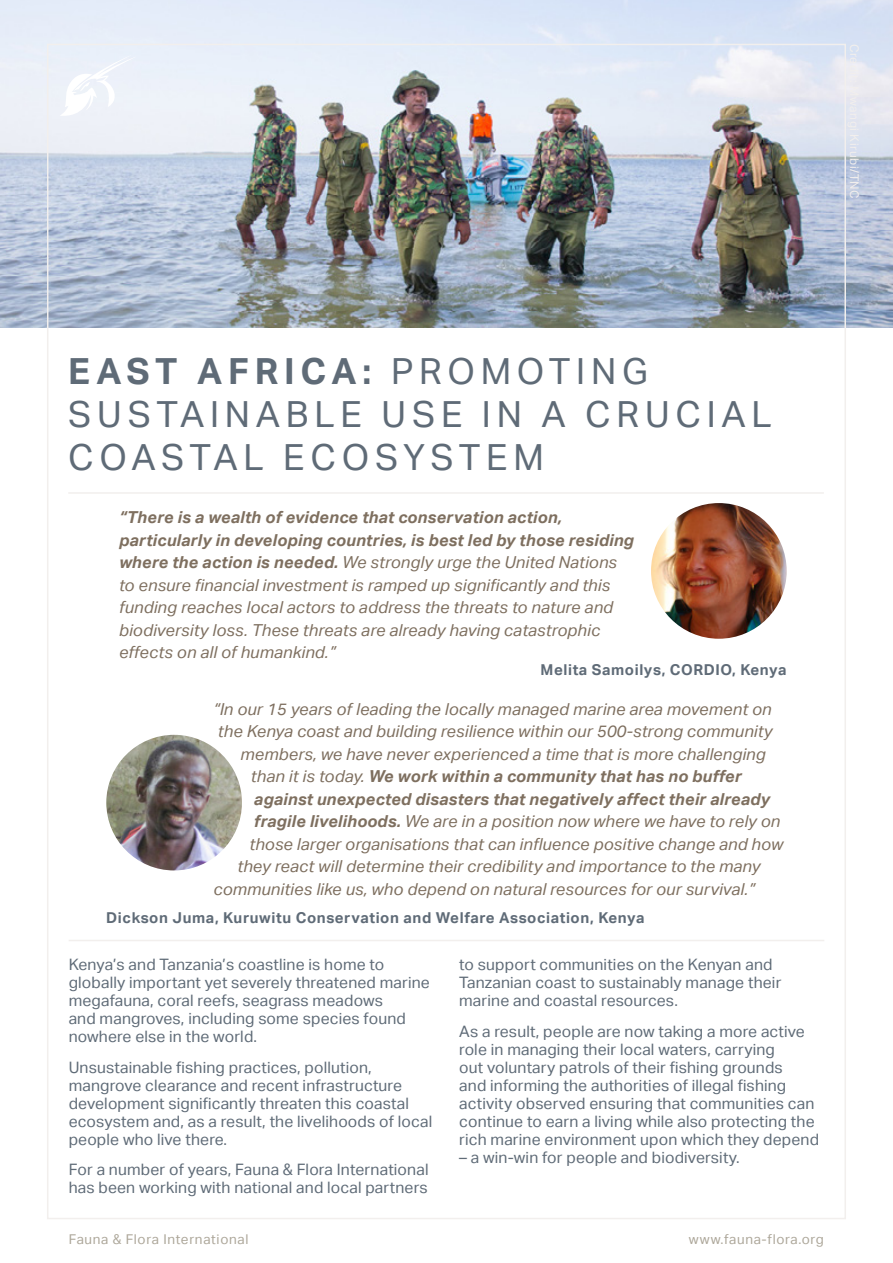
<style>
.page{position:relative;width:893px;height:1263px;background:#fff}
.page>*{position:absolute;margin:0;border:0;box-sizing:border-box;transform-origin:0 0}
.t1{font:36px/43.2px "Aktiv Grotesk";letter-spacing:.16em;color:#5f6b77}
.t2{font:italic 16.5px/22.5px "Aktiv Grotesk";letter-spacing:.01em;color:#7e6f5f}
.t3{font:italic 700 16.5px "Aktiv Grotesk";letter-spacing:.01em;color:#7e6f5f}
.t4{font:15.75px/18px "Aktiv Grotesk";letter-spacing:.01em;color:#5f6b77}
.t5{font:700 15px "Aktiv Grotesk";letter-spacing:.04em;color:#5f6b77}
.t6{font:13.5px "Aktiv Grotesk";letter-spacing:.05em;color:#ada79a}
.t7{font:12px "Aktiv Grotesk";letter-spacing:.04em;color:#f2efed}
.s1{font-weight:700}
.s2{font-weight:400}
</style>
<div class="page">
<img style="left:0;top:0;width:893px;height:327px">
<hr style="left:69px;top:940px;width:755px;height:1px;background:#f2efed">
<hr style="left:68px;top:492px;width:756px;height:2px;background:#f2efed">
<img style="left:651px;top:503px;width:136px;height:136px;border-radius:68px">
<svg style="left:60px;top:55px;width:76px;height:63px"></svg>
<img style="left:106px;top:735px;width:136px;height:135px;border-radius:68px">
<p class="t7" style="left:861px;top:44px;width:157px;rotate:90deg">Credit: Mwangi Kirubi/TNC</p>
<h1 class="t1" style="left:68px;top:350px;width:705px"><span class="s1">EAST AFRICA:</span> PROMOTING<br>SUSTAINABLE USE IN A CRUCIAL<br>COASTAL ECOSYSTEM</h1>
<p class="t2" style="left:119px;top:506px;width:516px"><span class="s1">“There is a wealth of evidence that conservation action, particularly in developing countries, is best led by those residing where the action is needed.</span> We strongly urge the United Nations to ensure financial investment is ramped up significantly and this funding reaches local actors to address the threats to nature and biodiversity loss. These threats are already having catastrophic effects on all of humankind.”</p>
<p class="t5" style="left:541px;top:661px;width:248px">Melita Samoilys, CORDIO, Kenya</p>
<p class="t2" style="left:213px;top:698px;width:560px">“In our 15 years of leading the locally managed marine area movement on</p>
<p class="t2" style="left:218px;top:720px;width:556px">the Kenya coast and building resilience within our 500-strong community</p>
<p class="t2" style="left:240px;top:743px;width:527px">members, we have never experienced a time that is more challenging</p>
<p class="t3" style="left:251px;top:767px;width:492px"><span class="s2">than it is today.</span> We work within a community that has no buffer</p>
<p class="t3" style="left:254px;top:789px;width:517px">against unexpected disasters that negatively affect their already</p>
<p class="t2" style="left:254px;top:810px;width:528px"><span class="s1">fragile livelihoods.</span> We are in a position now where we have to rely on</p>
<p class="t2" style="left:249px;top:833px;width:535px">those larger organisations that can influence positive change and how</p>
<p class="t2" style="left:237px;top:855px;width:524px">they react will determine their credibility and importance to the many</p>
<p class="t2" style="left:213px;top:878px;width:543px">communities like us, who depend on natural resources for our survival.”</p>
<p class="t5" style="left:106px;top:908px;width:540px">Dickson Juma, Kuruwitu Conservation and Welfare Association, Kenya</p>
<p class="t4" style="left:69px;top:955px;width:363px">Kenya’s and Tanzania’s coastline is home to globally important yet severely threatened marine megafauna, coral reefs, seagrass meadows<br>and mangroves, including some species found nowhere else in the world.</p>
<p class="t4" style="left:69px;top:1058px;width:365px">Unsustainable fishing practices, pollution, mangrove clearance and recent infrastructure development significantly threaten this coastal ecosystem and, as a result, the livelihoods of local people who live there.</p>
<p class="t4" style="left:69px;top:1161px;width:361px">For a number of years, Fauna &amp; Flora International has been working with national and local partners</p>
<p class="t6" style="left:69px;top:1231px;width:181px">Fauna &amp; Flora International</p>
<p class="t4" style="left:459px;top:955px;width:324px">to support communities on the Kenyan and<br>Tanzanian coast to sustainably manage their marine and coastal resources.</p>
<p class="t4" style="left:459px;top:1022px;width:361px">As a result, people are now taking a more active role in managing their local waters, carrying<br>out voluntary patrols of their fishing grounds<br>and informing the authorities of illegal fishing activity observed ensuring that communities can continue to earn a living while also protecting the rich marine environment upon which they depend</p>
<p class="t4" style="left:459px;top:1148px;width:282px">– a win-win for people and biodiversity.</p>
<p class="t6" style="left:689px;top:1231px;width:137px">www.fauna-flora.org</p>
</div>
